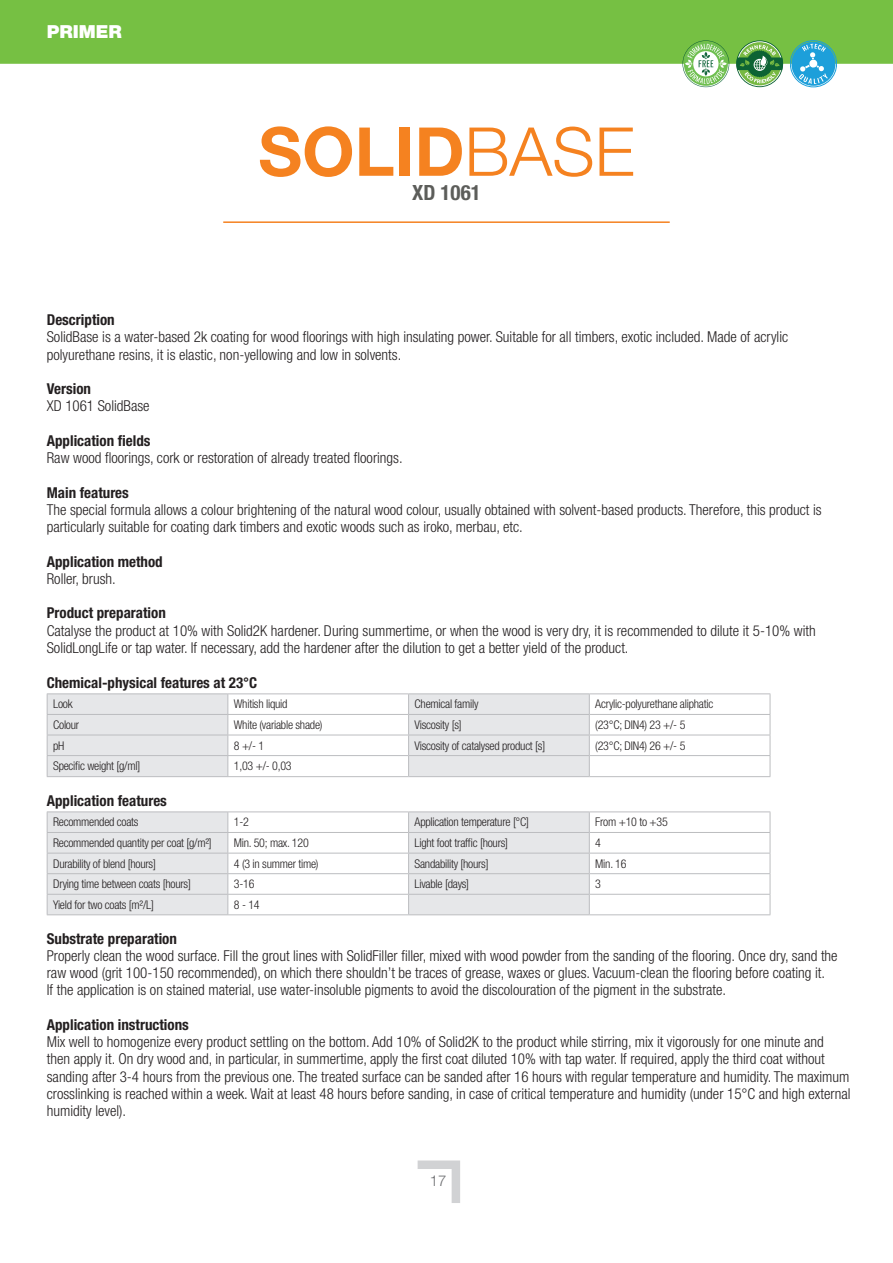
<style>
.page{position:relative;width:893px;height:1263px;background:#fff}
.page>*{position:absolute;margin:0;border:0;box-sizing:border-box;transform-origin:0 0}
.t1{font:700 67.5px "Helvetica Neue LT Std";color:#f58220}
.t2{font:700 condensed 21px "Helvetica Neue LT Std";color:#5c5d5a}
.t3{font:900 18px "Helvetica Neue LT Std";color:#fff}
.t4{font:300 condensed 15px/17.2px "Helvetica Neue LT Std";color:#231f20}
.t5{font:700 condensed 15px "Helvetica Neue LT Std";color:#231f20}
.t6{font:300 15px "Helvetica Neue LT Std";color:#6c6d70}
.t7{font:300 condensed 12px "Helvetica Neue LT Std";letter-spacing:-.02em;color:#231f20}
.s1{font-weight:300}
</style>
<div class="page">
<svg style="left:418px;top:1160px;width:42px;height:43px"></svg>
<div style="left:0;top:0;width:893px;height:64px;background:#76c043"></div>
<hr style="left:223px;top:221px;width:447px;height:2px;background:#f58220">
<hr style="left:47px;top:693px;width:181px;height:1px;background:#bcbdc0">
<hr style="left:228px;top:693px;width:181px;height:1px;background:#bcbdc0">
<hr style="left:409px;top:693px;width:180px;height:1px;background:#bcbdc0">
<hr style="left:589px;top:693px;width:181px;height:1px;background:#bcbdc0">
<hr style="left:589px;top:714px;width:181px;height:1px;background:#bcbdc0">
<hr style="left:589px;top:735px;width:181px;height:1px;background:#bcbdc0">
<hr style="left:589px;top:755px;width:181px;height:1px;background:#bcbdc0">
<svg style="left:47px;top:694px;width:543px;height:82px"></svg>
<svg style="left:770px;top:694px;width:1px;height:82px"></svg>
<hr style="left:47px;top:776px;width:181px;height:1px;background:#bcbdc0">
<hr style="left:228px;top:776px;width:181px;height:1px;background:#bcbdc0">
<hr style="left:409px;top:776px;width:180px;height:1px;background:#bcbdc0">
<hr style="left:589px;top:776px;width:181px;height:1px;background:#bcbdc0">
<svg style="left:48px;top:812px;width:541px;height:102px;fill:#e6e7e9"></svg>
<hr style="left:47px;top:811px;width:181px;height:1px;background:#bcbdc0">
<hr style="left:228px;top:811px;width:181px;height:1px;background:#bcbdc0">
<hr style="left:409px;top:811px;width:180px;height:1px;background:#bcbdc0">
<hr style="left:589px;top:811px;width:181px;height:1px;background:#bcbdc0">
<hr style="left:47px;top:832px;width:181px;height:1px;background:#bcbdc0">
<hr style="left:228px;top:832px;width:181px;height:1px;background:#bcbdc0">
<hr style="left:409px;top:832px;width:180px;height:1px;background:#bcbdc0">
<hr style="left:589px;top:832px;width:181px;height:1px;background:#bcbdc0">
<hr style="left:47px;top:853px;width:181px;height:1px;background:#bcbdc0">
<hr style="left:228px;top:853px;width:181px;height:1px;background:#bcbdc0">
<hr style="left:409px;top:853px;width:180px;height:1px;background:#bcbdc0">
<hr style="left:589px;top:853px;width:181px;height:1px;background:#bcbdc0">
<hr style="left:47px;top:873px;width:181px;height:1px;background:#bcbdc0">
<hr style="left:228px;top:873px;width:181px;height:1px;background:#bcbdc0">
<hr style="left:409px;top:873px;width:180px;height:1px;background:#bcbdc0">
<hr style="left:589px;top:873px;width:181px;height:1px;background:#bcbdc0">
<hr style="left:47px;top:894px;width:181px;height:1px;background:#bcbdc0">
<svg style="left:47px;top:812px;width:1px;height:102px"></svg>
<hr style="left:228px;top:894px;width:181px;height:1px;background:#bcbdc0">
<svg style="left:227px;top:812px;width:1px;height:102px"></svg>
<hr style="left:409px;top:894px;width:180px;height:1px;background:#bcbdc0">
<svg style="left:408px;top:812px;width:1px;height:102px"></svg>
<hr style="left:589px;top:894px;width:181px;height:1px;background:#bcbdc0">
<svg style="left:589px;top:812px;width:1px;height:102px"></svg>
<svg style="left:770px;top:812px;width:1px;height:102px"></svg>
<hr style="left:47px;top:914px;width:181px;height:1px;background:#bcbdc0">
<hr style="left:228px;top:914px;width:181px;height:1px;background:#bcbdc0">
<hr style="left:409px;top:914px;width:180px;height:1px;background:#bcbdc0">
<hr style="left:589px;top:914px;width:181px;height:1px;background:#bcbdc0">
<svg style="left:736px;top:40px;width:47px;height:47px"></svg>
<svg style="left:737px;top:41px;width:45px;height:45px"></svg>
<svg style="left:738px;top:42px;width:43px;height:43px"></svg>
<svg style="left:736px;top:45px;width:47px;height:38px;background:#6aa667"></svg>
<div style="left:790px;top:40px;width:47px;height:47px;border:1px solid #1d9fda;border-radius:50%"></div>
<div style="left:791px;top:42px;width:44px;height:44px;background:#1d9fda;border-radius:50%"></div>
<svg style="left:799px;top:44px;width:29px;height:40px"></svg>
<svg style="left:682px;top:40px;width:47px;height:47px"></svg>
<p class="t3" style="left:47px;top:21px;width:77px">PRIMER</p>
<h1 class="t1" style="left:258px;top:110px;width:378px">SOLID<span class="s1">BASE</span></h1>
<h2 class="t2" style="left:412px;top:179px;width:70px">XD 1061</h2>
<p class="t5" style="left:47px;top:311px;width:69px">Description</p>
<p class="t4" style="left:47px;top:328px;width:743px">SolidBase is a water-based 2k coating for wood floorings with high insulating power. Suitable for all timbers, exotic included. Made of acrylic polyurethane resins, it is elastic, non-yellowing and low in solvents.</p>
<p class="t5" style="left:47px;top:380px;width:46px">Version</p>
<p class="t4" style="left:47px;top:397px;width:104px">XD 1061 SolidBase</p>
<p class="t5" style="left:47px;top:431px;width:105px">Application fields</p>
<p class="t4" style="left:47px;top:449px;width:357px">Raw wood floorings, cork or restoration of already treated floorings.</p>
<p class="t5" style="left:47px;top:483px;width:84px">Main features</p>
<p class="t4" style="left:47px;top:501px;width:776px">The special formula allows a colour brightening of the natural wood colour, usually obtained with solvent-based products. Therefore, this product is particularly suitable for coating dark timbers and exotic woods such as iroko, merbau, etc.</p>
<p class="t5" style="left:47px;top:552px;width:117px">Application method</p>
<p class="t4" style="left:47px;top:570px;width:71px">Roller, brush.</p>
<p class="t5" style="left:47px;top:604px;width:121px">Product preparation</p>
<p class="t4" style="left:47px;top:622px;width:770px">Catalyse the product at 10% with Solid2K hardener. During summertime, or when the wood is very dry, it is recommended to dilute it 5-10% with<br>SolidLongLife or tap water. If necessary, add the hardener after the dilution to get a better yield of the product.</p>
<p class="t5" style="left:47px;top:673px;width:212px">Chemical-physical features at 23°C</p>
<p class="t7" style="left:53px;top:697px;width:21px">Look</p>
<p class="t7" style="left:234px;top:697px;width:55px">Whitish liquid</p>
<p class="t7" style="left:415px;top:697px;width:65px">Chemical family</p>
<p class="t7" style="left:595px;top:697px;width:120px">Acrylic-polyurethane aliphatic</p>
<p class="t7" style="left:53px;top:718px;width:28px">Colour</p>
<p class="t7" style="left:234px;top:718px;width:90px">White (variable shade)</p>
<p class="t7" style="left:415px;top:718px;width:49px">Viscosity [s]</p>
<p class="t7" style="left:595px;top:718px;width:92px">(23°C; DIN4) 23 +/- 5</p>
<p class="t7" style="left:53px;top:738px;width:13px">pH</p>
<p class="t7" style="left:234px;top:738px;width:32px">8 +/- 1</p>
<p class="t7" style="left:415px;top:738px;width:132px">Viscosity of catalysed product [s]</p>
<p class="t7" style="left:595px;top:738px;width:92px">(23°C; DIN4) 26 +/- 5</p>
<p class="t7" style="left:53px;top:759px;width:89px">Specific weight [g/ml]</p>
<p class="t7" style="left:234px;top:759px;width:59px">1,03 +/- 0,03</p>
<p class="t5" style="left:47px;top:791px;width:122px">Application features</p>
<p class="t7" style="left:53px;top:815px;width:87px">Recommended coats</p>
<p class="t7" style="left:234px;top:815px;width:17px">1-2</p>
<p class="t7" style="left:415px;top:815px;width:116px">Application temperature [°C]</p>
<p class="t7" style="left:595px;top:815px;width:74px">From +10 to +35</p>
<p class="t7" style="left:53px;top:836px;width:160px">Recommended quantity per coat [g/m²]</p>
<p class="t7" style="left:234px;top:836px;width:76px">Min. 50; max. 120</p>
<p class="t7" style="left:415px;top:836px;width:95px">Light foot traffic [hours]</p>
<p class="t7" style="left:595px;top:836px;width:7px">4</p>
<p class="t7" style="left:53px;top:856px;width:104px">Durability of blend [hours]</p>
<p class="t7" style="left:234px;top:856px;width:86px">4 (3 in summer time)</p>
<p class="t7" style="left:415px;top:856px;width:76px">Sandability [hours]</p>
<p class="t7" style="left:595px;top:856px;width:33px">Min. 16</p>
<p class="t7" style="left:53px;top:877px;width:139px">Drying time between coats [hours]</p>
<p class="t7" style="left:234px;top:877px;width:22px">3-16</p>
<p class="t7" style="left:415px;top:877px;width:56px">Livable [days]</p>
<p class="t7" style="left:595px;top:877px;width:7px">3</p>
<p class="t7" style="left:53px;top:898px;width:102px">Yield for two coats [m²/L]</p>
<p class="t7" style="left:234px;top:898px;width:27px">8 - 14</p>
<p class="t5" style="left:47px;top:929px;width:132px">Substrate preparation</p>
<p class="t4" style="left:47px;top:947px;width:792px">Properly clean the wood surface. Fill the grout lines with SolidFiller filler, mixed with wood powder from the sanding of the flooring. Once dry, sand the raw wood (grit 100-150 recommended), on which there shouldn’t be traces of grease, waxes or glues. Vacuum-clean the flooring before coating it.<br>If the application is on stained material, use water-insoluble pigments to avoid the discolouration of the pigment in the substrate.</p>
<p class="t5" style="left:47px;top:1015px;width:144px">Application instructions</p>
<p class="t4" style="left:47px;top:1033px;width:805px">Mix well to homogenize every product settling on the bottom. Add 10% of Solid2K to the product while stirring, mix it vigorously for one minute and then apply it. On dry wood and, in particular, in summertime, apply the first coat diluted 10% with tap water. If required, apply the third coat without sanding after 3-4 hours from the previous one. The treated surface can be sanded after 16 hours with regular temperature and humidity. The maximum crosslinking is reached within a week. Wait at least 48 hours before sanding, in case of critical temperature and humidity (under 15°C and high external humidity level).</p>
<p class="t6" style="left:430px;top:1171px;width:18px">17</p>
</div>
